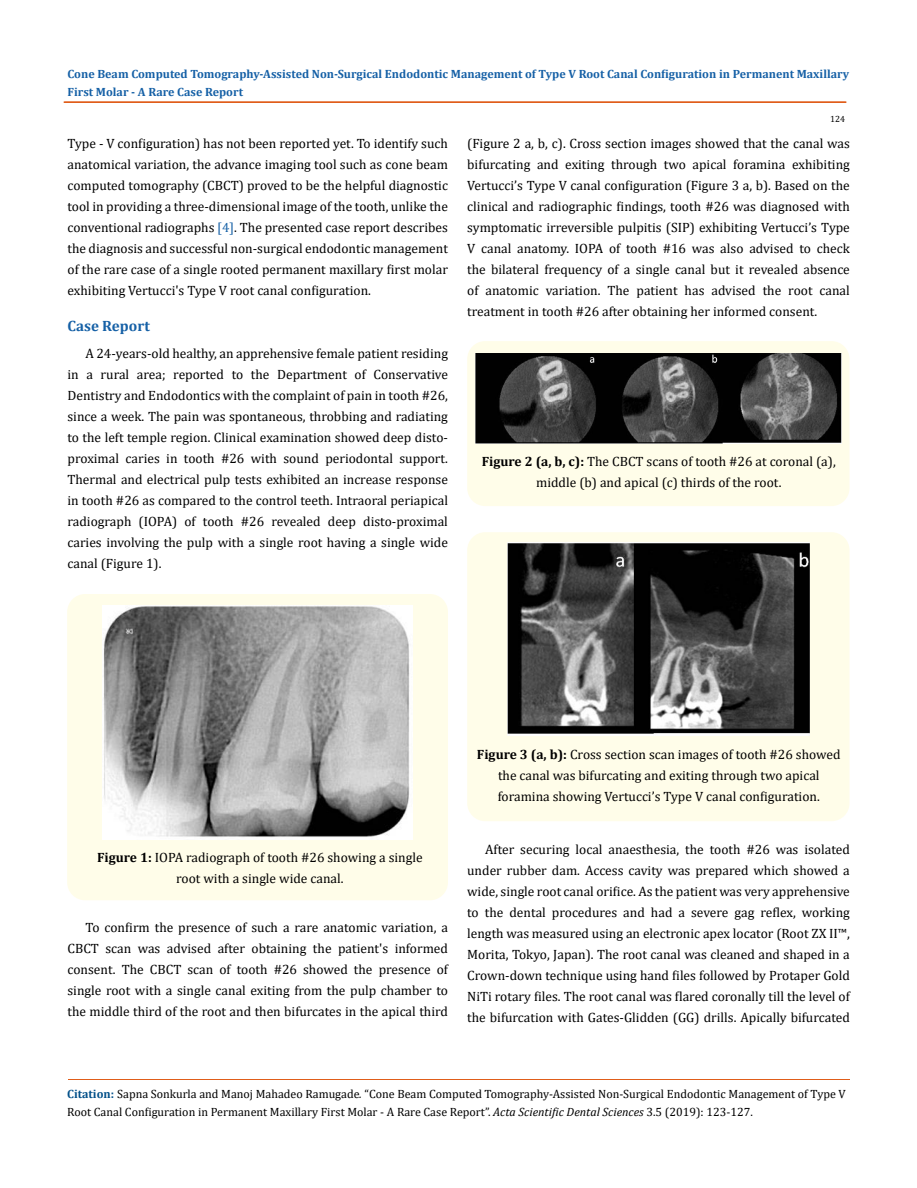
<style>
.page{position:relative;width:917px;height:1188px;background:#fff}
.page>*{position:absolute;margin:0;border:0;box-sizing:border-box;transform-origin:0 0}
.t1{font:700 15px "Cambria";color:#1560a6}
.t2{font:13.5px/21px "Cambria";color:#000;text-align:justify}
.t3{font:12px/18px "Cambria";color:#000}
.t4{font:700 12px/18px "Cambria";color:#1560a6}
.t5{font:9px "Cambria";color:#000}
.s1{color:#1560a6}
.s2{font-weight:700}
.s3{font-weight:700;color:#035089}
.s4{font-style:italic}
</style>
<div class="page">
<div style="left:67px;top:594px;width:381px;height:306px;background:#fffde9;border-radius:18px"></div>
<img style="left:102px;top:605px;width:311px;height:234px">
<div style="left:467px;top:341px;width:382px;height:165px;background:#fffde9;border-radius:18px"></div>
<img style="left:475px;top:353px;width:366px;height:91px">
<div style="left:467px;top:532px;width:382px;height:289px;background:#fffde9;border-radius:18px"></div>
<img style="left:507px;top:542px;width:302px;height:193px">
<hr style="left:68px;top:1079px;width:781px;height:1px;background:#e05d1a">
<div style="left:64px;top:102px;width:782px;height:1px;border:1px solid #e05d1a"></div>
<p class="t4" style="left:67px;top:65px;width:783px">Cone Beam Computed Tomography-Assisted Non-Surgical Endodontic Management of Type V Root Canal Configuration in Permanent Maxillary<br>First Molar - A Rare Case Report</p>
<p class="t2" style="left:67px;top:133px;width:382px">Type - V configuration) has not been reported yet. To identify such anatomical variation, the advance imaging tool such as cone beam computed tomography (CBCT) proved to be the helpful diagnostic tool in providing a three-dimensional image of the tooth, unlike the conventional radiographs <span class="s1">[4]</span>. The presented case report describes the diagnosis and successful non-surgical endodontic management of the rare case of a single rooted permanent maxillary first molar exhibiting Vertucci's Type V root canal configuration.</p>
<p class="t1" style="left:67px;top:315px;width:84px">Case Report</p>
<p class="t2" style="left:67px;top:343px;width:382px;text-indent:18px">A 24-years-old healthy, an apprehensive female patient residing in a rural area; reported to the Department of Conservative Dentistry and Endodontics with the complaint of pain in tooth #26, since a week. The pain was spontaneous, throbbing and radiating to the left temple region. Clinical examination showed deep disto&shy;proximal caries in tooth #26 with sound periodontal support.<br>Thermal and electrical pulp tests exhibited an increase response in tooth #26 as compared to the control teeth. Intraoral periapical radiograph (IOPA) of tooth #26 revealed deep disto-proximal caries involving the pulp with a single root having a single wide canal (Figure 1).</p>
<p class="t5" style="left:830px;top:113px;width:16px">124</p>
<p class="t2" style="left:467px;top:133px;width:384px">(Figure 2 a, b, c). Cross section images showed that the canal was bifurcating and exiting through two apical foramina exhibiting Vertucci’s Type V canal configuration (Figure 3 a, b). Based on the clinical and radiographic findings, tooth #26 was diagnosed with symptomatic irreversible pulpitis (SIP) exhibiting Vertucci’s Type V canal anatomy. IOPA of tooth #16 was also advised to check the bilateral frequency of a single canal but it revealed absence of anatomic variation. The patient has advised the root canal treatment in tooth #26 after obtaining her informed consent.</p>
<p class="t2" style="left:482px;top:451px;width:355px;text-align:center"><span class="s2">Figure 2 (a, b, c):</span> The CBCT scans of tooth #26 at coronal (a), middle (b) and apical (c) thirds of the root.</p>
<p class="t2" style="left:97px;top:847px;width:327px;text-align:center"><span class="s2">Figure 1:</span> IOPA radiograph of tooth #26 showing a single root with a single wide canal.</p>
<p class="t2" style="left:67px;top:917px;width:382px;text-indent:18px">To confirm the presence of such a rare anatomic variation, a CBCT scan was advised after obtaining the patient's informed consent. The CBCT scan of tooth #26 showed the presence of single root with a single canal exiting from the pulp chamber to the middle third of the root and then bifurcates in the apical third</p>
<p class="t2" style="left:477px;top:744px;width:365px;text-align:center"><span class="s2">Figure 3 (a, b):</span> Cross section scan images of tooth #26 showed the canal was bifurcating and exiting through two apical foramina showing Vertucci’s Type V canal configuration.</p>
<p class="t2" style="left:467px;top:839px;width:384px;text-indent:18px">After securing local anaesthesia, the tooth #26 was isolated under rubber dam. Access cavity was prepared which showed a wide, single root canal orifice. As the patient was very apprehensive to the dental procedures and had a severe gag reflex, working length was measured using an electronic apex locator (Root ZX II™, Morita, Tokyo, Japan). The root canal was cleaned and shaped in a Crown-down technique using hand files followed by Protaper Gold NiTi rotary files. The root canal was flared coronally till the level of the bifurcation with Gates-Glidden (GG) drills. Apically bifurcated</p>
<p class="t3" style="left:67px;top:1084px;width:780px"><span class="s3">Citation:</span> Sapna Sonkurla and Manoj Mahadeo Ramugade<span class="s4">.</span> “Cone Beam Computed Tomography-Assisted Non-Surgical Endodontic Management of Type V<br>Root Canal Configuration in Permanent Maxillary First Molar - A Rare Case Report”. <span class="s4">Acta Scientific Dental Sciences</span> 3.5 (2019): 123-127.</p>
</div>
